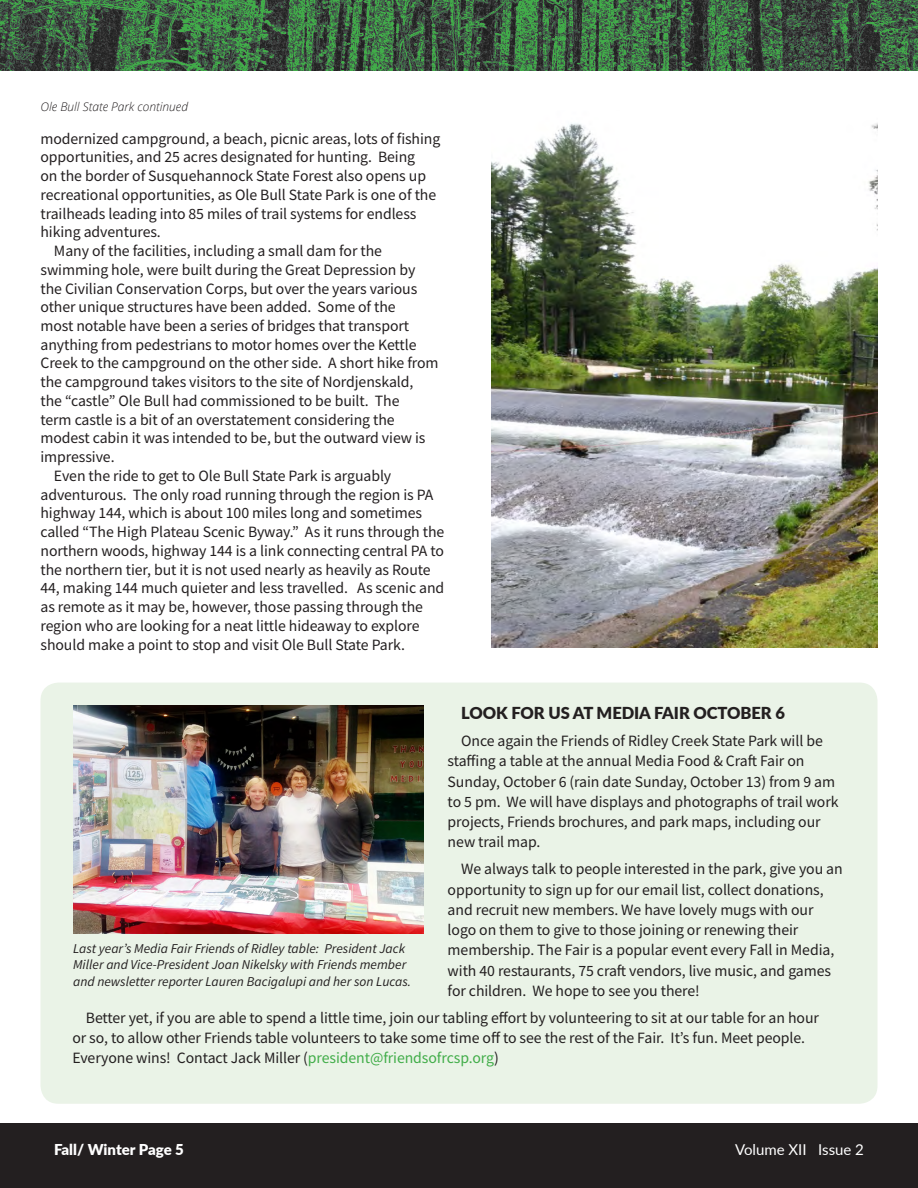
<style>
.page{position:relative;width:918px;height:1188px;background:#fff}
.page>*{position:absolute;margin:0;border:0;box-sizing:border-box;transform-origin:0 0}
.t1{font:900 16.5px "Lato";letter-spacing:-.005em;color:#231f20}
.t2{font:15.75px/20.2px "Source Sans Pro";letter-spacing:-.005em;color:#231f20}
.t3{font:900 15px "Lato";letter-spacing:-.005em;color:#fff}
.t4{font:15px "Lato";color:#fff}
.t5{font:italic 13.5px/16.2px "Source Sans Pro";color:#231f20}
.t6{font:italic 300 12px "Open Sans";color:#231f20}
.s1{color:#41ad49}
</style>
<div class="page">
<div style="left:0;top:1123px;width:918px;height:65px;background:#231f20"></div>
<img style="left:0;top:0;width:918px;height:71px">
<div style="left:40px;top:683px;width:838px;height:421px;background:#eaf3e7;border-radius:18px"></div>
<img style="left:492px;top:123px;width:386px;height:525px">
<img style="left:73px;top:706px;width:350px;height:227px">
<p class="t6" style="left:40px;top:99px;width:149px">Ole Bull State Park continued</p>
<p class="t2" style="left:40px;top:128px;width:401px">modernized campground, a beach, picnic areas, lots of fishing</p>
<p class="t2" style="left:40px;top:147px;width:376px">opportunities, and 25 acres designated for hunting. Being</p>
<p class="t2" style="left:40px;top:166px;width:387px">on the border of Susquehannock State Forest also opens up</p>
<p class="t2" style="left:40px;top:184px;width:397px">recreational opportunities, as Ole Bull State Park is one of the</p>
<p class="t2" style="left:40px;top:203px;width:377px">trailheads leading into 85 miles of trail systems for endless</p>
<p class="t2" style="left:40px;top:222px;width:122px">hiking adventures.</p>
<p class="t2" style="left:54px;top:241px;width:330px">Many of the facilities, including a small dam for the</p>
<p class="t2" style="left:40px;top:259px;width:376px">swimming hole, were built during the Great Depression by</p>
<p class="t2" style="left:40px;top:278px;width:378px">the Civilian Conservation Corps, but over the years various</p>
<p class="t2" style="left:40px;top:297px;width:357px">other unique structures have been added. Some of the</p>
<p class="t2" style="left:40px;top:316px;width:370px">most notable have been a series of bridges that transport</p>
<p class="t2" style="left:40px;top:334px;width:378px">anything from pedestrians to motor homes over the Kettle</p>
<p class="t2" style="left:40px;top:353px;width:400px">Creek to the campground on the other side. A short hike from</p>
<p class="t2" style="left:40px;top:372px;width:374px">the campground takes visitors to the site of Nordjenskald,</p>
<p class="t2" style="left:40px;top:391px;width:361px">the “castle” Ole Bull had commissioned to be built. The</p>
<p class="t2" style="left:40px;top:409px;width:356px">term castle is a bit of an overstatement considering the</p>
<p class="t2" style="left:40px;top:428px;width:387px">modest cabin it was intended to be, but the outward view is</p>
<p class="t2" style="left:40px;top:447px;width:76px">impressive.</p>
<p class="t2" style="left:54px;top:465px;width:339px">Even the ride to get to Ole Bull State Park is arguably</p>
<p class="t2" style="left:40px;top:484px;width:395px">adventurous. The only road running through the region is PA</p>
<p class="t2" style="left:40px;top:503px;width:383px">highway 144, which is about 100 miles long and sometimes</p>
<p class="t2" style="left:40px;top:522px;width:405px">called “The High Plateau Scenic Byway.” As it runs through the</p>
<p class="t2" style="left:40px;top:540px;width:405px">northern woods, highway 144 is a link connecting central PA to</p>
<p class="t2" style="left:40px;top:559px;width:392px">the northern tier, but it is not used nearly as heavily as Route</p>
<p class="t2" style="left:40px;top:578px;width:405px">44, making 144 much quieter and less travelled. As scenic and</p>
<p class="t2" style="left:40px;top:597px;width:384px">as remote as it may be, however, those passing through the</p>
<p class="t2" style="left:40px;top:615px;width:381px">region who are looking for a neat little hideaway to explore</p>
<p class="t2" style="left:40px;top:634px;width:366px">should make a point to stop and visit Ole Bull State Park.</p>
<p class="t1" style="left:461px;top:701px;width:325px">LOOK FOR US AT MEDIA FAIR OCTOBER 6</p>
<p class="t2" style="left:448px;top:731px;width:392px;text-indent:13px">Once again the Friends of Ridley Creek State Park will be staffing a table at the annual Media Food &amp; Craft Fair on Sunday, October 6 (rain date Sunday, October 13) from 9 am to 5 pm. We will have displays and photographs of trail work projects, Friends brochures, and park maps, including our new trail map.</p>
<p class="t2" style="left:448px;top:859px;width:397px;text-indent:13px">We always talk to people interested in the park, give you an opportunity to sign up for our email list, collect donations, and recruit new members. We have lovely mugs with our logo on them to give to those joining or renewing their membership. The Fair is a popular event every Fall in Media, with 40 restaurants, 75 craft vendors, live music, and games for children. We hope to see you there!</p>
<p class="t2" style="left:72px;top:1007px;width:748px;text-indent:13px">Better yet, if you are able to spend a little time, join our tabling effort by volunteering to sit at our table for an hour or so, to allow other Friends table volunteers to take some time off to see the rest of the Fair. It’s fun. Meet people.<br>Everyone wins! Contact Jack Miller (<span class="s1">president@friendsofrcsp.org</span>)</p>
<p class="t5" style="left:73px;top:941px;width:340px">Last year’s Media Fair Friends of Ridley table: President Jack<br>Miller and Vice-President Joan Nikelsky with Friends member and newsletter reporter Lauren Bacigalupi and her son Lucas.</p>
<p class="t3" style="left:54px;top:1138px;width:131px">Fall/ Winter Page 5</p>
<p class="t4" style="left:735px;top:1138px;width:130px">Volume XII Issue 2</p>
</div>
